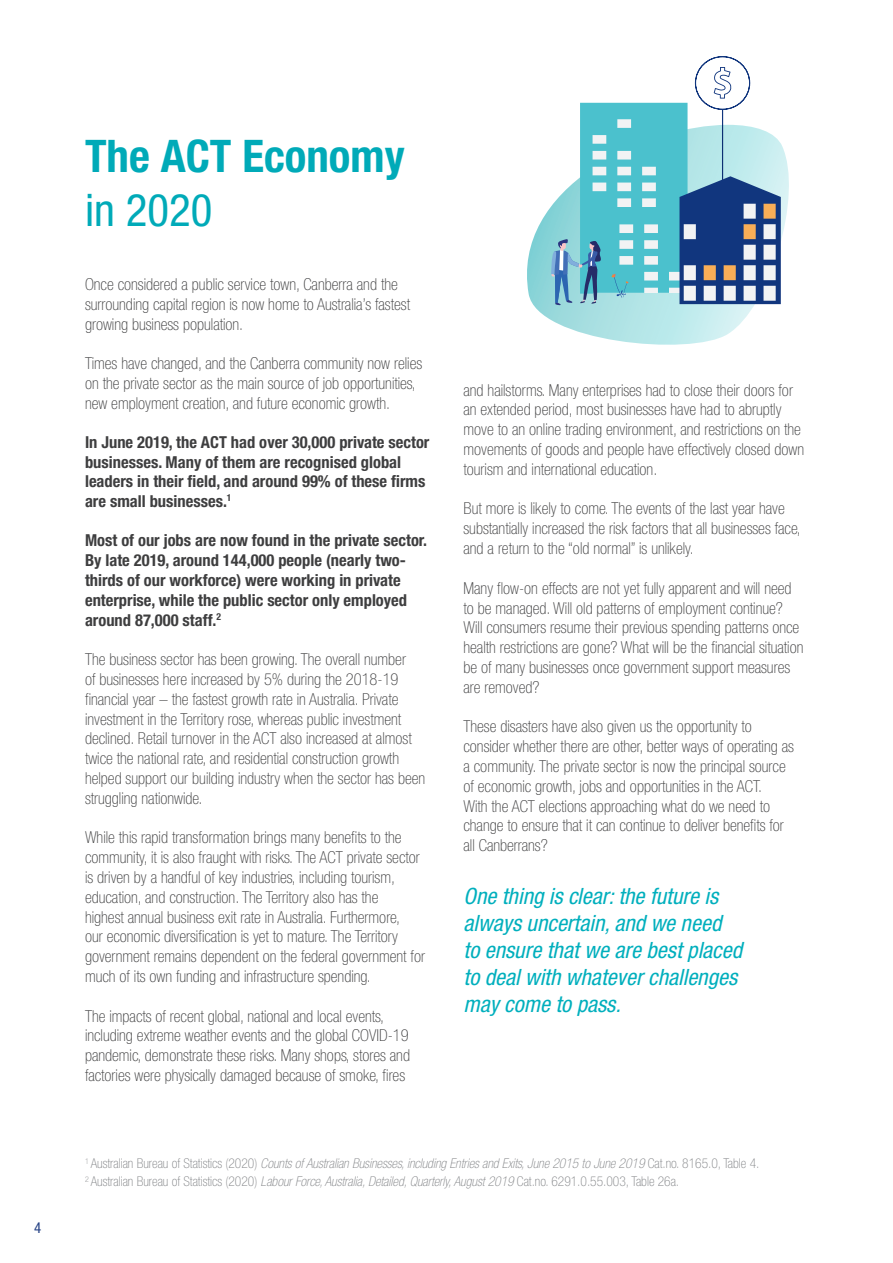
<style>
.page{position:relative;width:893px;height:1263px;background:#fff}
.page>*{position:absolute;margin:0;border:0;box-sizing:border-box;transform-origin:0 0}
.Heading_2{font:700 condensed 45px "Helvetica Neue LT Std";color:#00aab8}
.Heading_2-2{font:condensed 45px "Helvetica Neue LT Std";color:#00aab8}
.t1{font:italic condensed 22.5px/27px "Helvetica Neue LT Std";color:#00afbd}
.t2{font:100 condensed 16.5px/19.8px "Helvetica Neue LT Std";color:#3e3e3f}
.t3{font:700 condensed 16.5px/19.8px "Helvetica Neue LT Std";color:#3e3e3f}
.t4{font:condensed 15px "Helvetica Neue LT Std";color:#284486}
.t5{font:italic 100 condensed 13.5px "Helvetica Neue LT Std";color:#808285}
.t6{font:100 condensed 13.5px "Helvetica Neue LT Std";color:#808285}
.s1{font-style:normal}
.s2{font-style:italic}
</style>
<div class="page">
<hr style="left:892px;top:0;width:1px;height:1263px;background:#41c1c6">
<svg style="left:527px;top:144px;width:262px;height:200px"></svg>
<svg style="left:551px;top:56px;width:230px;height:249px"></svg>
<p class="t4" style="left:34px;top:1219px;width:9px">4</p>
<p class="Heading_2" style="left:85px;top:129px;width:321px">The ACT Economy</p>
<p class="Heading_2-2" style="left:85px;top:185px;width:129px">in 2020</p>
<p class="t2" style="left:85px;top:274px;width:326px">Once considered a public service town, Canberra and the surrounding capital region is now home to Australia’s fastest growing business population.</p>
<p class="t2" style="left:85px;top:353px;width:339px">Times have changed, and the Canberra community now relies on the private sector as the main source of job opportunities, new employment creation, and future economic growth.</p>
<p class="t3" style="left:85px;top:432px;width:346px">In June 2019, the ACT had over 30,000 private sector businesses. Many of them are recognised global leaders in their field, and around 99% of these firms are small businesses.<sup>1</sup></p>
<p class="t3" style="left:85px;top:530px;width:344px">Most of our jobs are now found in the private sector.<br>By late 2019, around 144,000 people (nearly two&shy;thirds of our workforce) were working in private enterprise, while the public sector only employed around 87,000 staff.<sup>2</sup></p>
<p class="t2" style="left:85px;top:649px;width:342px">The business sector has been growing. The overall number<br>of businesses here increased by 5% during the 2018-19 financial year – the fastest growth rate in Australia. Private investment in the Territory rose, whereas public investment declined. Retail turnover in the ACT also increased at almost twice the national rate, and residential construction growth helped support our building industry when the sector has been struggling nationwide.</p>
<p class="t2" style="left:85px;top:827px;width:341px">While this rapid transformation brings many benefits to the community, it is also fraught with risks. The ACT private sector is driven by a handful of key industries, including tourism, education, and construction. The Territory also has the<br>highest annual business exit rate in Australia. Furthermore,<br>our economic diversification is yet to mature. The Territory government remains dependent on the federal government for much of its own funding and infrastructure spending.</p>
<p class="t2" style="left:85px;top:1006px;width:326px">The impacts of recent global, national and local events, including extreme weather events and the global COVID-19 pandemic, demonstrate these risks. Many shops, stores and factories were physically damaged because of smoke, fires</p>
<p class="t2" style="left:463px;top:380px;width:342px">and hailstorms. Many enterprises had to close their doors for an extended period, most businesses have had to abruptly move to an online trading environment, and restrictions on the movements of goods and people have effectively closed down tourism and international education.</p>
<p class="t2" style="left:463px;top:499px;width:339px">But more is likely to come. The events of the last year have substantially increased the risk factors that all businesses face, and a return to the “old normal” is unlikely.</p>
<p class="t2" style="left:463px;top:578px;width:341px">Many flow-on effects are not yet fully apparent and will need to be managed. Will old patterns of employment continue?<br>Will consumers resume their previous spending patterns once health restrictions are gone? What will be the financial situation be of many businesses once government support measures are removed?</p>
<p class="t2" style="left:463px;top:716px;width:332px">These disasters have also given us the opportunity to consider whether there are other, better ways of operating as a community. The private sector is now the principal source of economic growth, jobs and opportunities in the ACT.</p>
<p class="t2" style="left:463px;top:796px;width:322px">With the ACT elections approaching what do we need to change to ensure that it can continue to deliver benefits for all Canberrans?</p>
<p class="t1" style="left:463px;top:883px;width:280px">One thing is clear: the future is always uncertain, and we need to ensure that we are best placed to deal with whatever challenges may come to pass.</p>
<p class="t5" style="left:85px;top:1156px;width:676px"><sup>1</sup> <span class="s1">Australian Bureau of Statistics (2020)</span> Counts of Australian Businesses, including Entries and Exits, June 2015 to June 2019 <span class="s1">Cat.no. 8165.0, Table 4.</span></p>
<p class="t6" style="left:85px;top:1174px;width:596px"><sup>2</sup> Australian Bureau of Statistics (2020) <span class="s2">Labour Force, Australia, Detailed, Quarterly, August 2019</span> Cat.no. 6291.0.55.003, Table 26a.</p>
</div>
